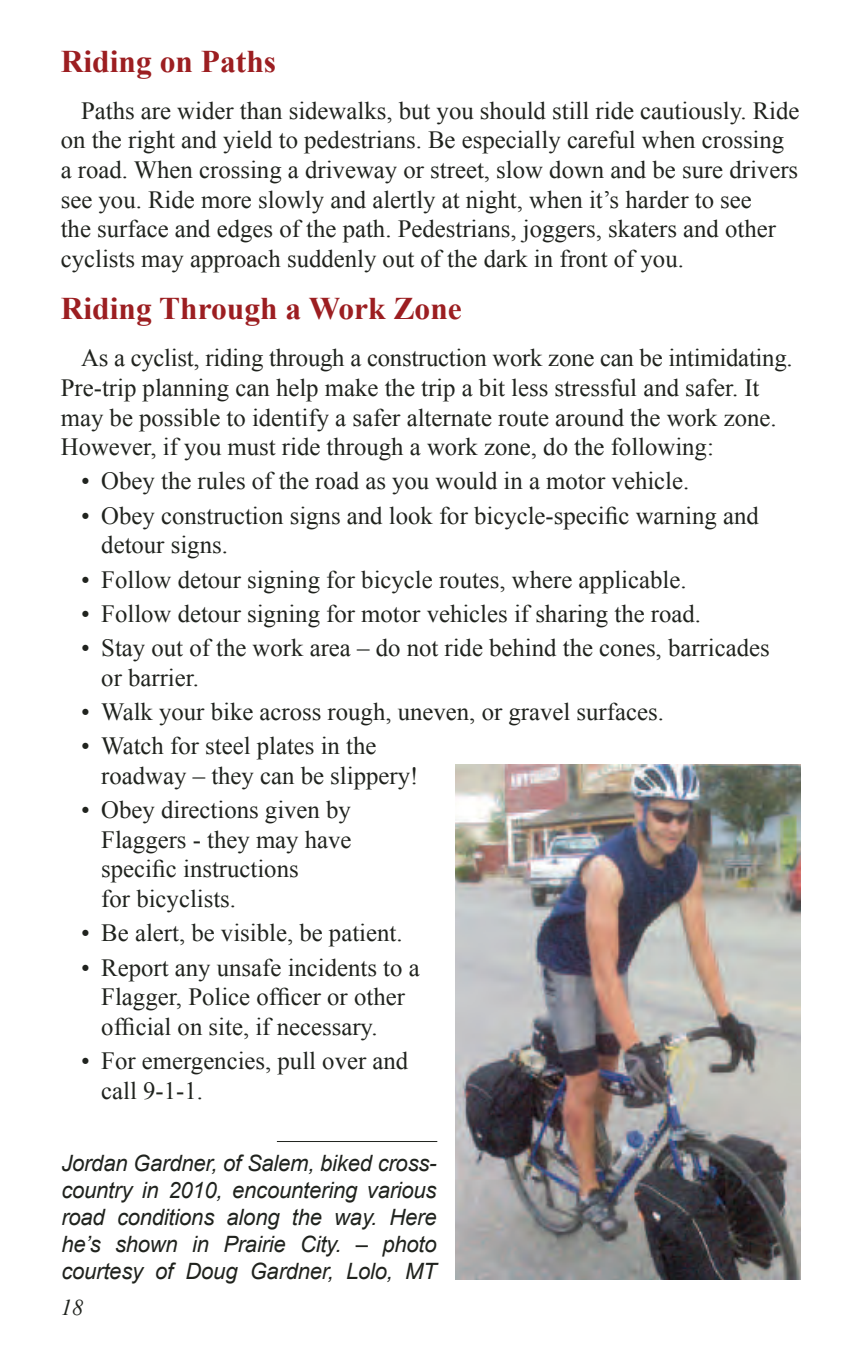
<style>
.page{position:relative;width:851px;height:1357px;background:#fff}
.page>*{position:absolute;margin:0;border:0;box-sizing:border-box;transform-origin:0 0}
.t1{font:700 31.5px "Times New Roman";color:#9c1e21}
.t2{font:24.75px/29.7px "Times New Roman";color:#20231e}
.t3{font:italic 22.5px/27px "Arial";letter-spacing:-.01em;color:#20231e;text-align:justify}
.t4{font:italic 22.5px "Times New Roman";color:#20231e}
</style>
<div class="page">
<hr style="left:277px;top:1141px;width:160px;height:1px;background:#20231e">
<img style="left:456px;top:764px;width:344px;height:515px">
<p class="t1" style="left:61px;top:40px;width:217px">Riding on Paths</p>
<p class="t2" style="left:61px;top:95px;width:740px;text-indent:20px">Paths are wider than sidewalks, but you should still ride cautiously. Ride on the right and yield to pedestrians. Be especially careful when crossing a road. When crossing a driveway or street, slow down and be sure drivers see you. Ride more slowly and alertly at night, when it’s harder to see<br>the surface and edges of the path. Pedestrians, joggers, skaters and other cyclists may approach suddenly out of the dark in front of you.</p>
<p class="t1" style="left:61px;top:287px;width:402px">Riding Through a Work Zone</p>
<p class="t2" style="left:61px;top:343px;width:733px;text-indent:20px">As a cyclist, riding through a construction work zone can be intimidating.<br>Pre-trip planning can help make the trip a bit less stressful and safer. It may be possible to identify a safer alternate route around the work zone.<br>However, if you must ride through a work zone, do the following:</p>
<p class="t2" style="left:81px;top:466px;width:609px">• Obey the rules of the road as you would in a motor vehicle.</p>
<p class="t2" style="left:101px;top:500px;width:659px;text-indent:-20px">• Obey construction signs and look for bicycle-specific warning and detour signs.</p>
<p class="t2" style="left:81px;top:564px;width:607px">• Follow detour signing for bicycle routes, where applicable.</p>
<p class="t2" style="left:81px;top:598px;width:621px">• Follow detour signing for motor vehicles if sharing the road.</p>
<p class="t2" style="left:101px;top:632px;width:670px;text-indent:-20px">• Stay out of the work area – do not ride behind the cones, barricades or barrier.</p>
<p class="t2" style="left:81px;top:696px;width:584px">• Walk your bike across rough, uneven, or gravel surfaces.</p>
<p class="t2" style="left:101px;top:730px;width:318px;text-indent:-20px">• Watch for steel plates in the roadway – they can be slippery!</p>
<p class="t2" style="left:101px;top:794px;width:252px;text-indent:-20px">• Obey directions given by<br>Flaggers - they may have specific instructions<br>for bicyclists.</p>
<p class="t2" style="left:81px;top:918px;width:323px">• Be alert, be visible, be patient.</p>
<p class="t2" style="left:101px;top:952px;width:320px;text-indent:-20px">• Report any unsafe incidents to a<br>Flagger, Police officer or other official on site, if necessary.</p>
<p class="t2" style="left:101px;top:1045px;width:308px;text-indent:-20px">• For emergencies, pull over and call 9-1-1.</p>
<p class="t3" style="left:61px;top:1150px;width:377px">Jordan Gardner, of Salem, biked cross&shy;country in 2010, encountering various road conditions along the way. Here he’s shown in Prairie City. – photo courtesy of Doug Gardner, Lolo, MT</p>
<p class="t4" style="left:61px;top:1292px;width:24px">18</p>
</div>
